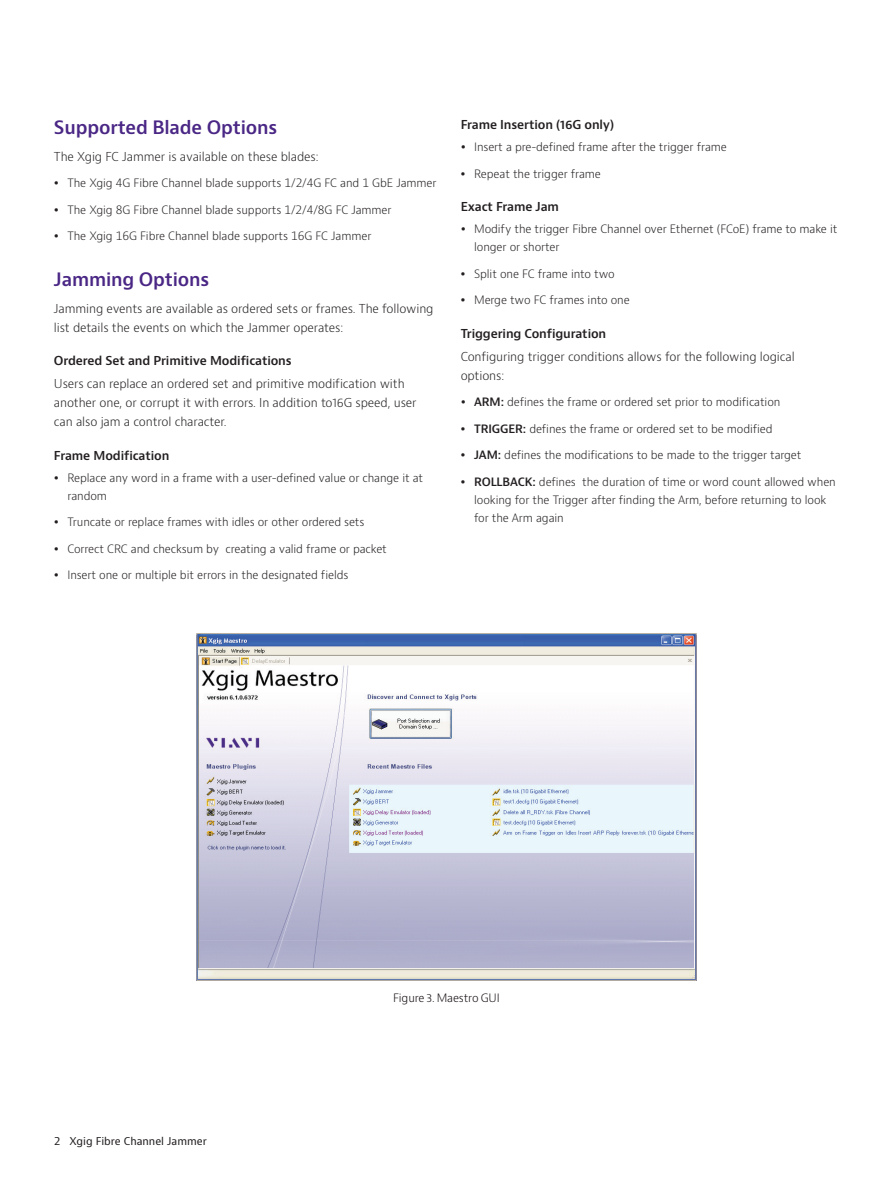
<style>
.page{position:relative;width:893px;height:1191px;background:#fff}
.page>*{position:absolute;margin:0;border:0;box-sizing:border-box;transform-origin:0 0}
.t1{font:600 18px "Bernino Sans";letter-spacing:-.01em;color:#4a2785}
.t2{font:300 12px/18.8px "Bernino Sans";letter-spacing:-.01em;color:#231f20}
.t3{font:600 12px "Bernino Sans";letter-spacing:-.01em;color:#231f20}
.t4{font:300 11.25px/18px "Bernino Sans";letter-spacing:-.01em;color:#231f20}
.t5{font:300 11.25px "Bernino Sans";letter-spacing:-.01em;color:#110a0c}
.t6{font:10.5px "Bernino Sans";color:#231f20}
.s1{font-weight:600}
</style>
<div class="page">
<img style="left:198px;top:635px;width:497px;height:344px">
<h1 class="t1" style="left:54px;top:115px;width:225px">Supported Blade Options</h1>
<p class="t2" style="left:54px;top:147px;width:266px">The Xgig FC Jammer is available on these blades:</p>
<p class="t4" style="left:67px;top:174px;width:371px">The Xgig 4G Fibre Channel blade supports 1/2/4G FC and 1 GbE Jammer</p>
<p class="t4" style="left:67px;top:201px;width:326px">The Xgig 8G Fibre Channel blade supports 1/2/4/8G FC Jammer</p>
<p class="t4" style="left:67px;top:227px;width:305px">The Xgig 16G Fibre Channel blade supports 16G FC Jammer</p>
<h1 class="t1" style="left:54px;top:267px;width:157px">Jamming Options</h1>
<p class="t2" style="left:54px;top:299px;width:381px">Jamming events are available as ordered sets or frames. The following list details the events on which the Jammer operates:</p>
<p class="t3" style="left:54px;top:353px;width:239px">Ordered Set and Primitive Modifications</p>
<p class="t2" style="left:54px;top:375px;width:364px">Users can replace an ordered set and primitive modification with another one, or corrupt it with errors. In addition to16G speed, user can also jam a control character.</p>
<p class="t3" style="left:54px;top:447px;width:117px">Frame Modification</p>
<p class="t4" style="left:67px;top:469px;width:357px">Replace any word in a frame with a user-defined value or change it at random</p>
<p class="t4" style="left:67px;top:513px;width:298px">Truncate or replace frames with idles or other ordered sets</p>
<p class="t4" style="left:67px;top:540px;width:321px">Correct CRC and checksum by creating a valid frame or packet</p>
<p class="t4" style="left:67px;top:566px;width:282px">Insert one or multiple bit errors in the designated fields</p>
<p class="t3" style="left:461px;top:117px;width:155px">Frame Insertion (16G only)</p>
<p class="t4" style="left:474px;top:138px;width:254px">Insert a pre-defined frame after the trigger frame</p>
<p class="t4" style="left:474px;top:165px;width:128px">Repeat the trigger frame</p>
<p class="t3" style="left:461px;top:199px;width:100px">Exact Frame Jam</p>
<p class="t4" style="left:474px;top:220px;width:365px">Modify the trigger Fibre Channel over Ethernet (FCoE) frame to make it longer or shorter</p>
<p class="t4" style="left:474px;top:265px;width:142px">Split one FC frame into two</p>
<p class="t4" style="left:474px;top:291px;width:157px">Merge two FC frames into one</p>
<p class="t3" style="left:461px;top:326px;width:147px">Triggering Configuration</p>
<p class="t2" style="left:461px;top:347px;width:336px">Configuring trigger conditions allows for the following logical options:</p>
<p class="t4" style="left:474px;top:393px;width:308px"><span class="s1">ARM:</span> defines the frame or ordered set prior to modification</p>
<p class="t4" style="left:474px;top:420px;width:300px"><span class="s1">TRIGGER:</span> defines the frame or ordered set to be modified</p>
<p class="t4" style="left:474px;top:446px;width:329px"><span class="s1">JAM:</span> defines the modifications to be made to the trigger target</p>
<p class="t4" style="left:474px;top:473px;width:363px"><span class="s1">ROLLBACK:</span> defines the duration of time or word count allowed when looking for the Trigger after finding the Arm, before returning to look for the Arm again</p>
<p class="t6" style="left:54px;top:1134px;width:154px">2 Xgig Fibre Channel Jammer</p>
<p class="t5" style="left:393px;top:990px;width:108px">Figure 3. Maestro GUI</p>
</div>
